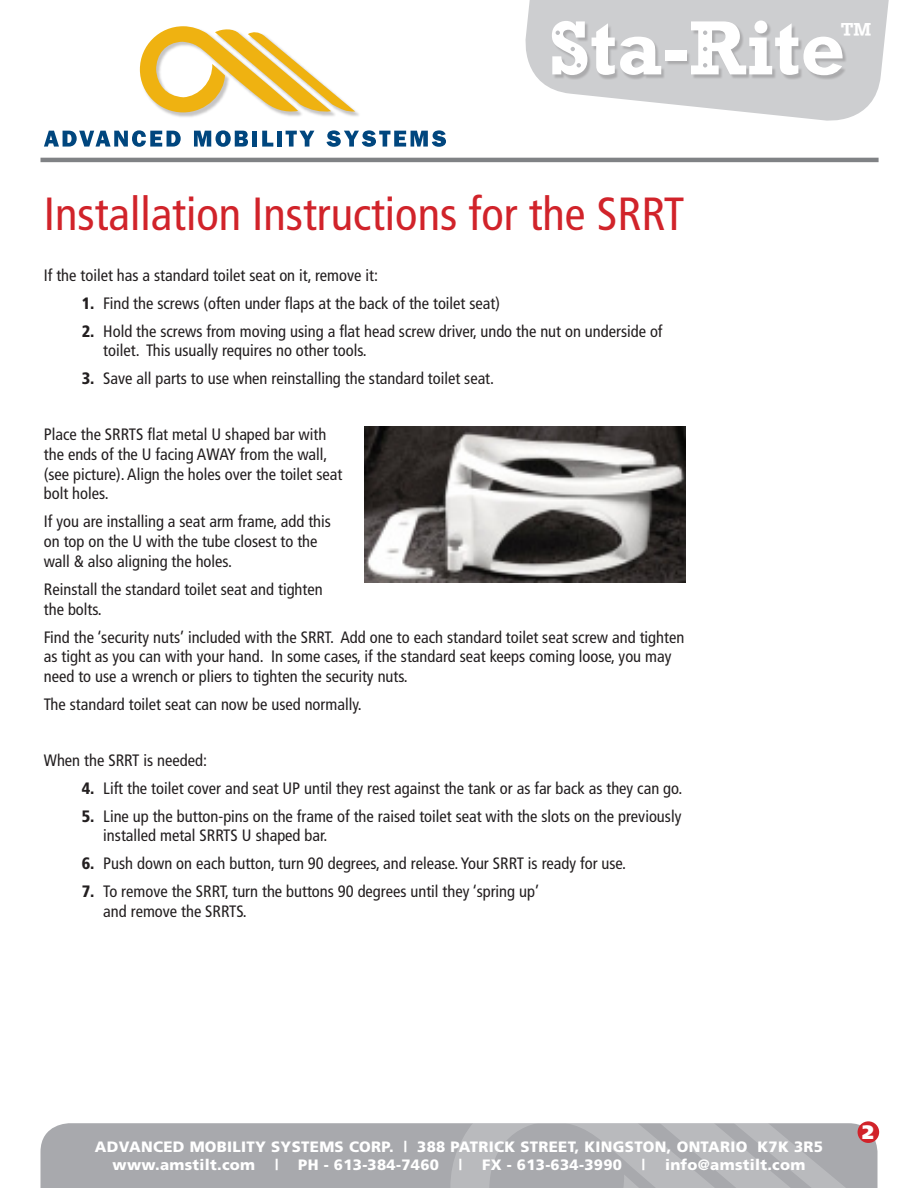
<style>
.page{position:relative;width:918px;height:1188px;background:#fff}
.page>*{position:absolute;margin:0;border:0;box-sizing:border-box;transform-origin:0 0}
.t1{font:700 78px "Rockwell";color:#fff}
.hedA{font:condensed 46.5px "Frutiger";color:#d1232a}
.t2{font:33px "URW Egyptienne T Medi Narr";color:#fff}
.header_numbers{font:900 19.5px "Frutiger";color:#fff}
.body{font:condensed 16.5px/19.8px "Frutiger";color:#231f20}
.t3{font:900 15px "Frutiger";letter-spacing:.02em;color:#fff}
.s1{font-weight:900}
</style>
<div class="page">
<div style="left:41px;top:1123px;width:409px;height:65px;background:#a8a9ad"></div>
<svg style="left:450px;top:1123px;width:428px;height:65px;background:#b0b1b4"></svg>
<svg style="left:44px;top:130px;width:137px;height:17px"></svg>
<svg style="left:194px;top:130px;width:54px;height:17px"></svg>
<div style="left:252px;top:131px;width:5px;height:16px;background:#00467e"></div>
<svg style="left:262px;top:131px;width:11px;height:16px"></svg>
<div style="left:277px;top:131px;width:5px;height:16px;background:#00467e"></div>
<svg style="left:286px;top:131px;width:28px;height:16px"></svg>
<svg style="left:327px;top:130px;width:119px;height:17px"></svg>
<img style="left:139px;top:67px;width:220px;height:50px">
<svg style="left:140px;top:26px;width:215px;height:87px"></svg>
<hr style="left:40px;top:158px;width:839px;height:4px;background:#808285">
<svg style="left:525px;top:0;width:364px;height:121px;fill:#cdced0"></svg>
<div style="left:553px;top:22px;width:294px;height:58px;background:#231f20;opacity:.2"></div>
<svg style="left:703px;top:31px;width:4px;height:4px"></svg>
<svg style="left:703px;top:47px;width:4px;height:4px"></svg>
<svg style="left:703px;top:63px;width:4px;height:4px"></svg>
<svg style="left:556px;top:31px;width:4px;height:4px"></svg>
<svg style="left:571px;top:47px;width:4px;height:4px"></svg>
<svg style="left:577px;top:63px;width:4px;height:4px"></svg>
<div style="left:858px;top:1121px;width:21px;height:22px;background:#d1232a;border-radius:50%"></div>
<img style="left:365px;top:427px;width:321px;height:156px">
<p class="t1" style="left:549px;top:1px;width:298px">Sta-Rite</p>
<p class="t2" style="left:840px;top:14px;width:33px">™</p>
<p class="hedA" style="left:44px;top:187px;width:642px">Installation Instructions for the SRRT</p>
<p class="body" style="left:44px;top:265px;width:336px">If the toilet has a standard toilet seat on it, remove it:</p>
<p class="body" style="left:82px;top:293px;width:420px"><span class="s1">1.</span> Find the screws (often under flaps at the back of the toilet seat)</p>
<p class="body" style="left:103px;top:321px;width:561px;text-indent:-22px"><span class="s1">2.</span> Hold the screws from moving using a flat head screw driver, undo the nut on underside of toilet. This usually requires no other tools.</p>
<p class="body" style="left:82px;top:369px;width:414px"><span class="s1">3.</span> Save all parts to use when reinstalling the standard toilet seat.</p>
<p class="body" style="left:44px;top:425px;width:300px">Place the SRRTS flat metal U shaped bar with the ends of the U facing AWAY from the wall, (see picture). Align the holes over the toilet seat bolt holes.</p>
<p class="body" style="left:44px;top:512px;width:289px">If you are installing a seat arm frame, add this on top on the U with the tube closest to the wall &amp; also aligning the holes.</p>
<p class="body" style="left:44px;top:579px;width:280px">Reinstall the standard toilet seat and tighten the bolts.</p>
<p class="body" style="left:44px;top:627px;width:642px">Find the ‘security nuts’ included with the SRRT. Add one to each standard toilet seat screw and tighten as tight as you can with your hand. In some cases, if the standard seat keeps coming loose, you may need to use a wrench or pliers to tighten the security nuts.</p>
<p class="body" style="left:44px;top:695px;width:319px">The standard toilet seat can now be used normally.</p>
<p class="body" style="left:44px;top:750px;width:165px">When the SRRT is needed:</p>
<p class="body" style="left:82px;top:778px;width:602px"><span class="s1">4.</span> Lift the toilet cover and seat UP until they rest against the tank or as far back as they can go.</p>
<p class="body" style="left:103px;top:806px;width:580px;text-indent:-22px"><span class="s1">5.</span> Line up the button-pins on the frame of the raised toilet seat with the slots on the previously installed metal SRRTS U shaped bar.</p>
<p class="body" style="left:82px;top:854px;width:546px"><span class="s1">6.</span> Push down on each button, turn 90 degrees, and release. Your SRRT is ready for use.</p>
<p class="body" style="left:103px;top:882px;width:437px;text-indent:-22px"><span class="s1">7.</span> To remove the SRRT, turn the buttons 90 degrees until they ‘spring up’ and remove the SRRTS.</p>
<p class="t3" style="left:95px;top:1138px;width:730px">ADVANCED MOBILITY SYSTEMS CORP. | 388 PATRICK STREET, KINGSTON, ONTARIO K7K 3R5</p>
<p class="t3" style="left:113px;top:1156px;width:144px">www.amstilt.com</p>
<p class="t3" style="left:275px;top:1156px;width:5px">|</p>
<p class="t3" style="left:298px;top:1156px;width:142px">PH - 613-384-7460</p>
<p class="t3" style="left:459px;top:1156px;width:5px">|</p>
<p class="t3" style="left:482px;top:1156px;width:141px">FX - 613-634-3990</p>
<p class="t3" style="left:642px;top:1156px;width:5px">|</p>
<p class="t3" style="left:665px;top:1156px;width:142px">info@amstilt.com</p>
<p class="header_numbers" style="left:862px;top:1120px;width:13px">2</p>
</div>
